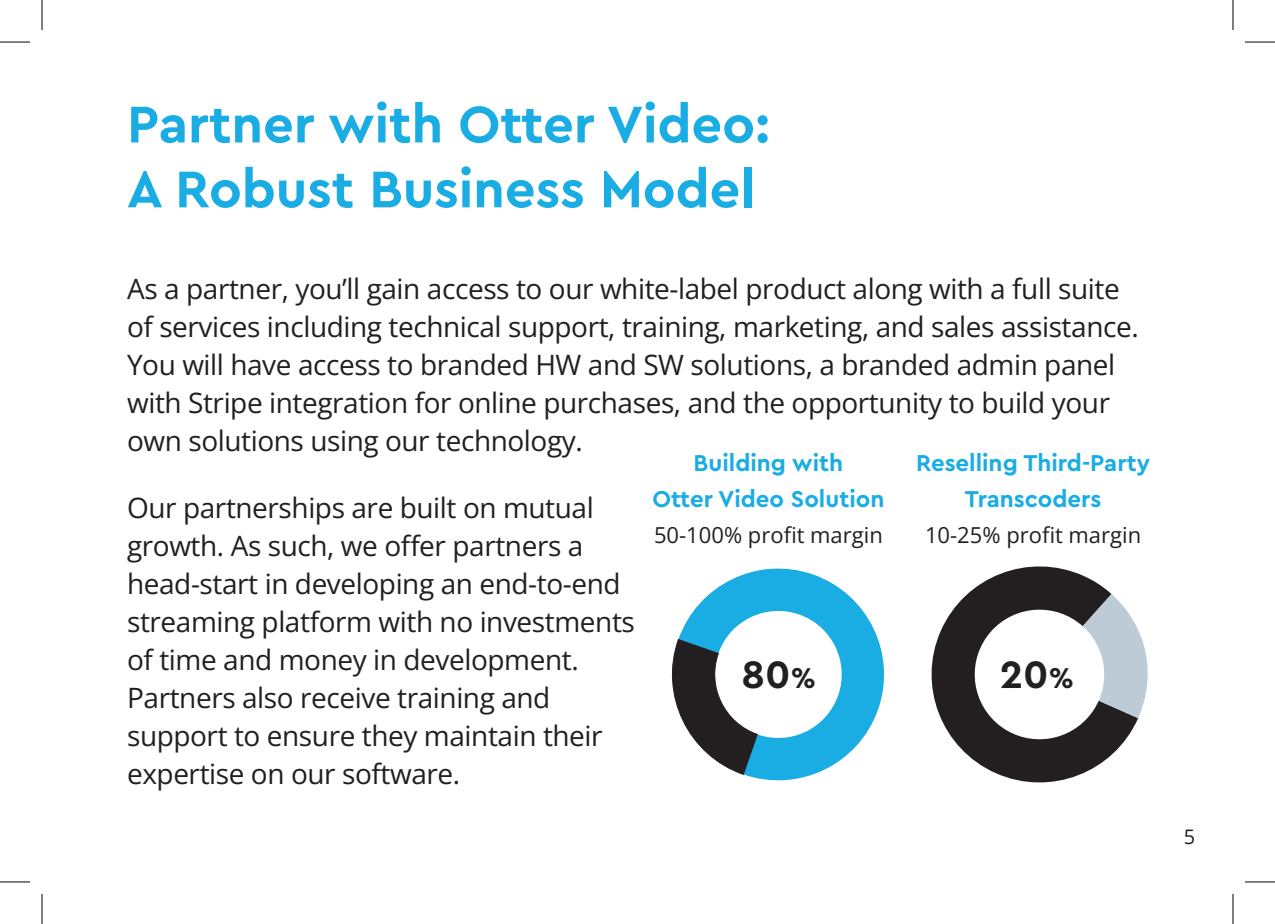
<style>
.page{position:relative;width:1275px;height:924px;background:#fff}
.page>*{position:absolute;margin:0;border:0;box-sizing:border-box;transform-origin:0 0}
.t1{font:700 54px/64.8px "Cera Pro";color:#1aade4}
.t2{font:700 40px "Cera Pro";color:#231f20}
.t3{font:28px/38px "Open Sans";letter-spacing:-.015em;color:#231f20}
.t4{font:700 24px/36px "Cera Pro";color:#1aade4;text-align:center}
.t5{font:22px "Open Sans";color:#231f20}
.t6{font:20px "Open Sans";color:#231f20}
.s1{font-size:30px}
</style>
<div class="page">
<svg style="left:679px;top:568px;width:206px;height:213px"></svg>
<svg style="left:671px;top:638px;width:86px;height:136px"></svg>
<svg style="left:931px;top:566px;width:207px;height:217px"></svg>
<svg style="left:1082px;top:593px;width:66px;height:124px"></svg>
<hr style="left:0;top:42px;width:30px;height:1px;background:#000">
<hr style="left:1245px;top:42px;width:30px;height:1px;background:#000">
<hr style="left:0;top:881px;width:30px;height:1px;background:#000">
<hr style="left:1245px;top:881px;width:30px;height:1px;background:#000">
<hr style="left:42px;top:0;width:1px;height:30px;background:#000">
<hr style="left:42px;top:893px;width:1px;height:30px;background:#000">
<hr style="left:1232px;top:0;width:1px;height:30px;background:#000">
<hr style="left:1232px;top:893px;width:1px;height:30px;background:#000">
<h1 class="t1" style="left:127px;top:90px;width:644px">Partner with Otter Video:<br>A Robust Business Model</h1>
<p class="t3" style="left:127px;top:269px;width:1013px">As a partner, you’ll gain access to our white-label product along with a full suite of services including technical support, training, marketing, and sales assistance.<br>You will have access to branded HW and SW solutions, a branded admin panel with Stripe integration for online purchases, and the opportunity to build your own solutions using our technology.</p>
<p class="t3" style="left:127px;top:487px;width:509px">Our partnerships are built on mutual growth. As such, we offer partners a head-start in developing an end-to-end streaming platform with no investments of time and money in development.<br>Partners also receive training and support to ensure they maintain their expertise on our software.</p>
<p class="t4" style="left:652px;top:443px;width:234px">Building with<br>Otter Video Solution</p>
<p class="t5" style="left:654px;top:519px;width:230px">50-100% profit margin</p>
<p class="t4" style="left:916px;top:443px;width:236px">Reselling Third-Party<br>Transcoders</p>
<p class="t5" style="left:925px;top:519px;width:218px">10-25% profit margin</p>
<h2 class="t2" style="left:741px;top:648px;width:76px">80<span class="s1">%</span></h2>
<h2 class="t2" style="left:999px;top:648px;width:76px">20<span class="s1">%</span></h2>
<p class="t6" style="left:1183px;top:822px;width:13px">5</p>
</div>
